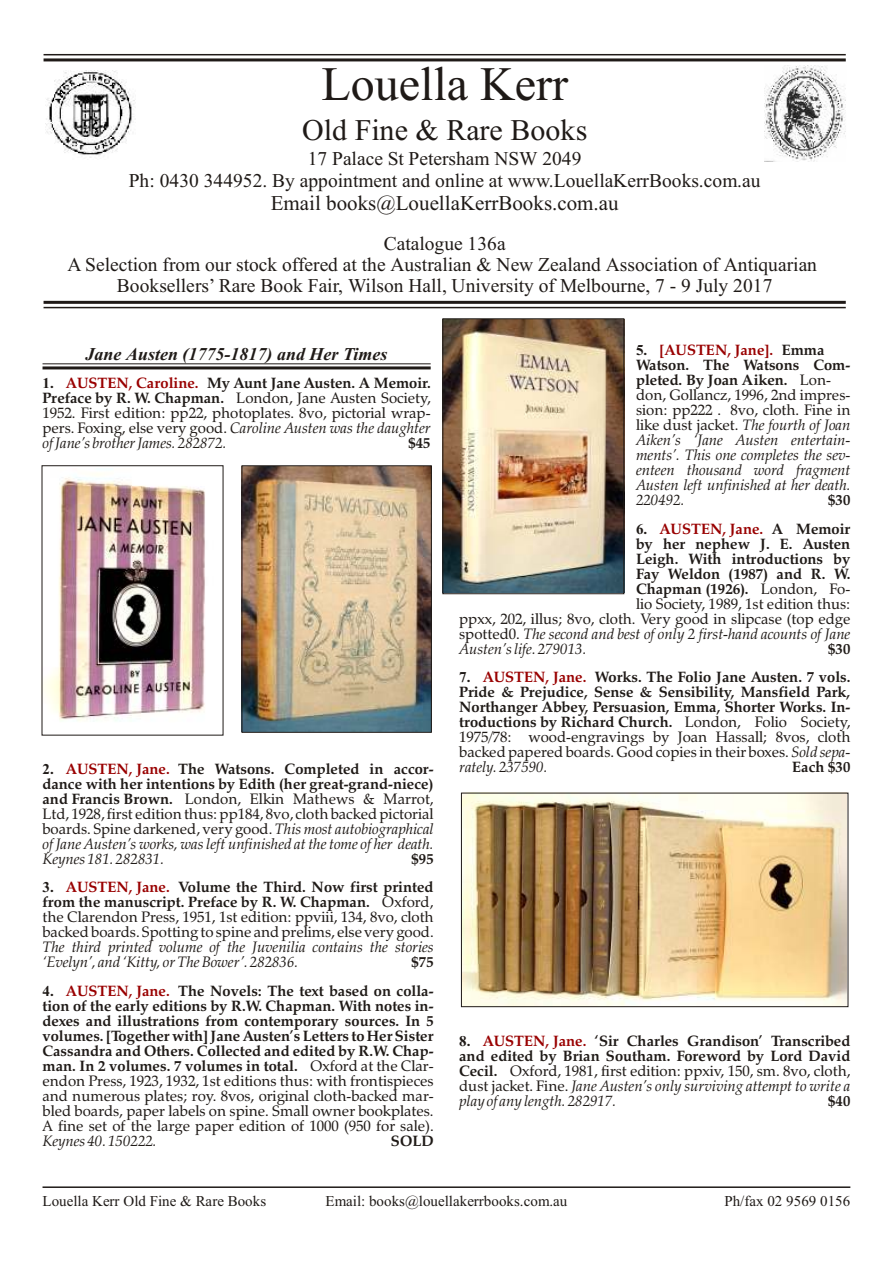
<style>
.page{position:relative;width:894px;height:1263px;background:#fff}
.page>*{position:absolute;margin:0;border:0;box-sizing:border-box;transform-origin:0 0}
.t1{font:48px "Times New Roman";color:#1f1a17}
.t2{font:30px "Times New Roman";color:#1f1a17}
.t3{font:21px "Times New Roman";color:#1f1a17}
.t4{font:19.5px/21px "Times New Roman";color:#1f1a17;text-align:center}
.t5{font:italic 700 18px "Times New Roman";color:#1f1a17}
.t6{font:700 15px/15px "Zapf Calligr BT";color:#1f1a17;text-align:justify}
.t7{font:15px/15px "Zapf Calligr BT";color:#1f1a17;text-align:justify}
.t8{font:italic 15px/15px "Zapf Calligr BT";color:#1f1a17}
.t9{font:15px "Times New Roman";letter-spacing:.005em;color:#1f1a17}
.t10{font:700 15px "Zapf Calligr BT";color:#900}
.s1{font-family:"Times New Roman";font-weight:700}
.s2{font-weight:700;color:#900}
.s3{font-weight:700}
.s4{font-style:italic}
.s5{font-family:"Times New Roman"}
.s6{color:#900}
.s7{font-weight:400}
.s8{font-family:"Times New Roman";font-weight:700;font-style:normal}
.s9{font-weight:700;font-style:normal;color:#900}
.s10{font-weight:700;font-style:normal}
.s11{font-style:normal}
.s12{font-family:"Times New Roman";color:#1f1a17}
.s13{color:#1f1a17}
.s14{font-weight:400;font-style:italic}
</style>
<div class="page">
<hr style="left:43px;top:366px;width:388px;height:3px;background:#1f1a17">
<hr style="left:43px;top:363px;width:388px;height:1px;background:#1f1a17">
<hr style="left:43px;top:1186px;width:807px;height:2px;background:#1f1a17">
<hr style="left:44px;top:54px;width:802px;height:1px;background:#1f1a17">
<hr style="left:44px;top:58px;width:802px;height:3px;background:#1f1a17">
<hr style="left:44px;top:307px;width:802px;height:1px;background:#1f1a17">
<hr style="left:44px;top:301px;width:802px;height:3px;background:#1f1a17">
<img style="left:764px;top:66px;width:82px;height:95px">
<img style="left:45px;top:71px;width:90px;height:87px">
<img style="left:244px;top:468px;width:186px;height:262px">
<div style="left:242px;top:466px;width:190px;height:266px;border:1px solid #1f1a17"></div>
<img style="left:44px;top:473px;width:161px;height:248px">
<img style="left:463px;top:795px;width:383px;height:210px">
<div style="left:461px;top:793px;width:387px;height:214px;border:1px solid #1f1a17"></div>
<img style="left:445px;top:321px;width:177px;height:271px">
<div style="left:443px;top:319px;width:181px;height:275px;border:1px solid #1f1a17"></div>
<h1 class="t1" style="left:321px;top:67px;width:248px">Louella Kerr</h1>
<h2 class="t2" style="left:302px;top:119px;width:287px">Old Fine &amp; Rare Books</h2>
<h3 class="t4" style="left:129px;top:149px;width:633px;line-height:22.4px">17 Pal ace St Peter sham NSW 2049<br>Ph: 0430 344952. By ap point ment and on line at www.LouellaKerrBooks.com.au</h3>
<h3 class="t3" style="left:271px;top:195px;width:349px">Email books@LouellaKerrBooks.com.au</h3>
<h3 class="t4" style="left:67px;top:235px;width:751px">Cat a logue 136a<br>A Se lec tion from our stock offered at the Aus tra lian &amp; New Zea land As so ci a tion of Anti quar ian<br>Book sell ers’ Rare Book Fair, Wil son Hall, Uni ver sity of Melbourne, 7 - 9 July 2017</h3>
<p class="t5" style="left:86px;top:347px;width:304px">Jane Austen (1775-1817) and Her Times</p>
<p class="t7" style="left:43px;top:377px;width:390px"><span class="s1">1.</span> <span class="s2">AUSTEN, Caro line.</span> <span class="s3">My Aunt Jane Austen. A Mem oir.<br>Pref ace by R. W. Chap man.</span> Lon don, Jane Austen So ci ety, 1952. First edi tion: pp22, photoplates. 8vo, pic to rial wrap - pers. Fox ing, else very good. <span class="s4">Caro line Austen was the daugh ter of Jane’s brother James. 282872.</span></p>
<p class="t6" style="left:409px;top:437px;width:24px">$45</p>
<p class="t7" style="left:43px;top:762px;width:393px"><span class="s1">2.</span> <span class="s2">AUSTEN, Jane.</span> <span class="s3">The Wat sons. Com pleted in ac cor - dance with her in ten tions by Edith (her great-grand-niece) and Fran cis Brown.</span> Lon don, Elkin Mathews &amp; Marrot, Ltd, 1928, first edi tion thus: pp184, 8vo, cloth backed pic to rial boards. Spine dark ened, very good. <span class="s4">This most au to bio graph i cal of Jane Austen’s works, was left un fin ished at the tome of her death.<br>Keynes 181. 282831.</span></p>
<p class="t6" style="left:412px;top:852px;width:24px">$95</p>
<p class="t7" style="left:43px;top:881px;width:393px"><span class="s1">3.</span> <span class="s2">AUSTEN, Jane.</span> <span class="s3">Vol ume the Third. Now first printed from the manu script. Pref ace by R. W. Chap man.</span> Ox ford, the Clar en don Press, 1951, 1st edi tion: ppviii, 134, 8vo, cloth backed boards. Spot ting to spine and pre lims, else very good.</p>
<p class="t8" style="left:43px;top:941px;width:393px">The third printed vol ume of the Juvenilia con tains the sto ries ‘Evelyn’, and ‘Kitty, or The Bower’. 282836.</p>
<p class="t6" style="left:412px;top:956px;width:24px">$75</p>
<p class="t6" style="left:43px;top:984px;width:393px"><span class="s5">4.</span> <span class="s6">AUSTEN, Jane.</span> The Nov els: The text based on col la - tion of the early edi tions by R.W. Chap man. With notes in - dexes and il lus tra tions from con tem po rary sources. In 5 vol umes. [To gether with] Jane Austen’s Let ters to Her Sis ter Cas san dra and Oth ers. Col lected and ed ited by R.W. Chap - man. In 2 vol umes. 7 volumes in total. <span class="s7">Ox ford at the Clar - en don Press, 1923, 1932, 1st edi tions thus: with fron tis pieces and nu mer ous plates; roy. 8vos, orig i nal cloth-backed mar - bled boards, pa per la bels on spine. Small owner book plates.<br>A fine set of the large pa per edi tion of 1000 (950 for sale).</span></p>
<p class="t8" style="left:43px;top:1134px;width:116px">Keynes 40. 150222.</p>
<p class="t6" style="left:391px;top:1134px;width:44px">SOLD</p>
<p class="t8" style="left:636px;top:344px;width:216px"><span class="s8">5.</span> <span class="s9">[AUSTEN, Jane].</span> <span class="s10">Emma<br>Wat son. The Wat sons Com - pleted. By Joan Aiken.</span> <span class="s11">Lon - don, Gollancz, 1996, 2nd im pres - sion: pp222 . 8vo, cloth. Fine in like dust jacket.</span> The fourth of Joan<br>Aiken’s ‘Jane Austen en ter tain - ments’. This one com pletes the sev - en teen thou sand word frag ment<br>Austen left un fin ished at her death.<br>220492.</p>
<p class="t6" style="left:828px;top:494px;width:24px">$30</p>
<p class="t10" style="left:636px;top:522px;width:216px"><span class="s12">6.</span> AUSTEN, Jane. <span class="s13">A Mem oir</span></p>
<p class="t6" style="left:636px;top:537px;width:216px">by her nephew J. E. Austen</p>
<p class="t6" style="left:636px;top:552px;width:216px">Leigh. With in tro duc tions by</p>
<p class="t6" style="left:636px;top:567px;width:216px">Fay Weldon (1987) and R. W.</p>
<p class="t6" style="left:636px;top:582px;width:216px">Chap man (1926). <span class="s7">Lon don, Fo -</span></p>
<p class="t7" style="left:636px;top:597px;width:216px">lio Soci ety, 1989, 1st edi tion thus:</p>
<p class="t7" style="left:459px;top:612px;width:393px">ppxx, 202, illus; 8vo, cloth. Very good in slipcase (top edge</p>
<p class="t8" style="left:459px;top:627px;width:393px"><span class="s11">spotted0.</span> The sec ond and best of only 2 first-hand acounts of Jane</p>
<p class="t8" style="left:459px;top:642px;width:129px">Austen’s life. 279013.</p>
<p class="t6" style="left:828px;top:642px;width:24px">$30</p>
<p class="t6" style="left:459px;top:671px;width:393px"><span class="s5">7.</span> <span class="s6">AUSTEN, Jane.</span> Works. The Fo lio Jane Austen. 7 vols.<br>Pride &amp; Prej u dice, Sense &amp; Sen si bil ity, Mansfield Park, Northanger Ab bey, Per sua sion, Emma, Shorter Works. In - tro duc tions by Rich ard Church. <span class="s7">Lon don, Fo lio So ci ety, 1975/78: wood-en grav ings by Joan Hassall; 8vos, cloth backed pa pered boards. Good cop ies in their boxes.</span> <span class="s14">Sold sep a - rately. 237590.</span></p>
<p class="t6" style="left:792px;top:761px;width:60px">Each $30</p>
<p class="t6" style="left:459px;top:1034px;width:393px"><span class="s5">8.</span> <span class="s6">AUSTEN, Jane.</span> ‘Sir Charles Grandison’ Tran scribed and ed ited by Brian Southam. Fore word by Lord Da vid Cecil. <span class="s7">Ox ford, 1981, first edi tion: ppxiv, 150, sm. 8vo, cloth, dust jacket. Fine.</span> <span class="s14">Jane Austen’s only surviv ing at tempt to write a play of any length. 282917.</span></p>
<p class="t6" style="left:828px;top:1094px;width:24px">$40</p>
<p class="t9" style="left:43px;top:1195px;width:225px">Louella Kerr Old Fine &amp; Rare Books</p>
<p class="t9" style="left:326px;top:1195px;width:243px">Email: books@louellakerrbooks.com.au</p>
<p class="t9" style="left:724px;top:1195px;width:127px">Ph/fax 02 9569 0156</p>
</div>
